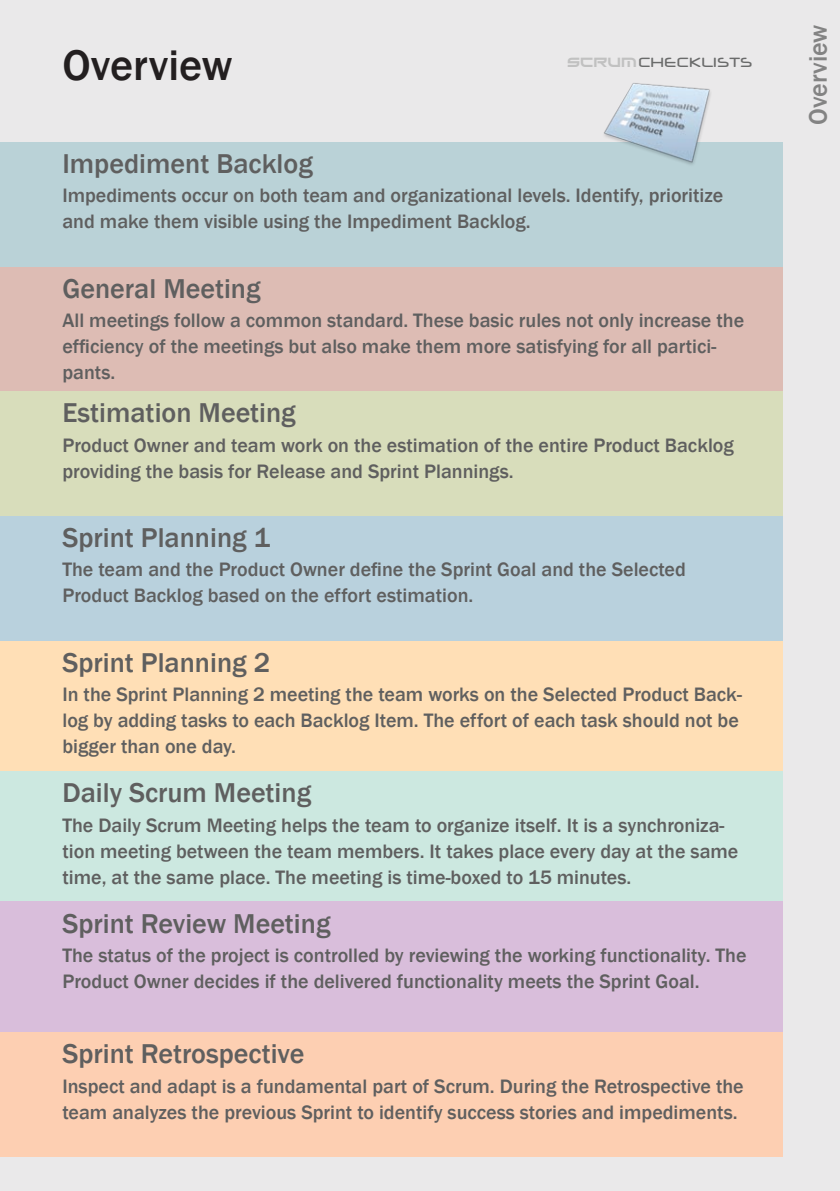
<style>
.page{position:relative;width:840px;height:1191px;background:#fff}
.page>*{position:absolute;margin:0;border:0;box-sizing:border-box;transform-origin:0 0}
.t1{font:500 44px "Franklin Gothic";color:#231f20}
.t2{font:500 28px "Franklin Gothic";color:#5f5f5f}
.t3{font:500 26px "Franklin Gothic";color:#838383}
.t4{font:500 20px/26px "Franklin Gothic";color:#5f5f5f}
.t5{font:500 15px "Neuropol";color:#6a6b6b}
.s1{font-family:"Xirod";font-weight:400;font-size:12.4px;color:#c1c1c1}
</style>
<div class="page">
<div style="left:0;top:0;width:839px;height:142px;background:#eae9ea"></div>
<div style="left:0;top:266px;width:782px;height:125px;background:#ddbcb4"></div>
<div style="left:0;top:142px;width:782px;height:124px;background:#bad2d7"></div>
<div style="left:0;top:391px;width:782px;height:125px;background:#d8ddbb"></div>
<div style="left:0;top:516px;width:782px;height:125px;background:#b9d1dd"></div>
<div style="left:0;top:641px;width:782px;height:130px;background:#ffdfb6"></div>
<div style="left:0;top:771px;width:782px;height:130px;background:#cce8e0"></div>
<div style="left:0;top:901px;width:782px;height:131px;background:#d9bedb"></div>
<div style="left:0;top:1157px;width:839px;height:34px;background:#eae9ea"></div>
<div style="left:0;top:1032px;width:782px;height:125px;background:#fdcfb2"></div>
<img style="left:604px;top:83px;width:107px;height:82px">
<div style="left:783px;top:0;width:56px;height:1191px;background:#eae9ea"></div>
<h1 class="t1" style="left:62px;top:38px;width:171px">Overview</h1>
<p class="t5" style="left:567px;top:56px;width:187px"><span class="s1">SCRUM</span>CHECKLISTS</p>
<h2 class="t2" style="left:62px;top:146px;width:252px">Impediment Backlog</h2>
<p class="t4" style="left:62px;top:183px;width:662px">Impediments occur on both team and organizational levels. Identify, prioritize and make them visible using the Impediment Backlog.</p>
<h2 class="t2" style="left:62px;top:271px;width:199px">General Meeting</h2>
<p class="t4" style="left:62px;top:307px;width:682px">All meetings follow a common standard. These basic rules not only increase the efficiency of the meetings but also make them more satisfying for all partici&shy;pants.</p>
<h2 class="t2" style="left:62px;top:395px;width:235px">Estimation Meeting</h2>
<p class="t4" style="left:62px;top:432px;width:672px">Product Owner and team work on the estimation of the entire Product Backlog providing the basis for Release and Sprint Plannings.</p>
<h2 class="t2" style="left:62px;top:520px;width:209px">Sprint Planning 1</h2>
<p class="t4" style="left:62px;top:557px;width:624px">The team and the Product Owner define the Sprint Goal and the Selected<br>Product Backlog based on the effort estimation.</p>
<h2 class="t2" style="left:62px;top:645px;width:209px">Sprint Planning 2</h2>
<p class="t4" style="left:62px;top:682px;width:680px">In the Sprint Planning 2 meeting the team works on the Selected Product Back&shy;log by adding tasks to each Backlog Item. The effort of each task should not be bigger than one day.</p>
<h2 class="t2" style="left:62px;top:775px;width:250px">Daily Scrum Meeting</h2>
<p class="t4" style="left:62px;top:812px;width:677px">The Daily Scrum Meeting helps the team to organize itself. It is a synchroniza&shy;tion meeting between the team members. It takes place every day at the same time, at the same place. The meeting is time-boxed to 15 minutes.</p>
<h2 class="t2" style="left:62px;top:906px;width:269px">Sprint Review Meeting</h2>
<p class="t4" style="left:62px;top:942px;width:685px">The status of the project is controlled by reviewing the working functionality. The<br>Product Owner decides if the delivered functionality meets the Sprint Goal.</p>
<h2 class="t2" style="left:62px;top:1036px;width:243px">Sprint Retrospective</h2>
<p class="t4" style="left:62px;top:1073px;width:682px">Inspect and adapt is a fundamental part of Scrum. During the Retrospective the team analyzes the previous Sprint to identify success stories and impediments.</p>
<h3 class="t3" style="left:801px;top:125px;width:102px;rotate:-90deg">Overview</h3>
</div>
